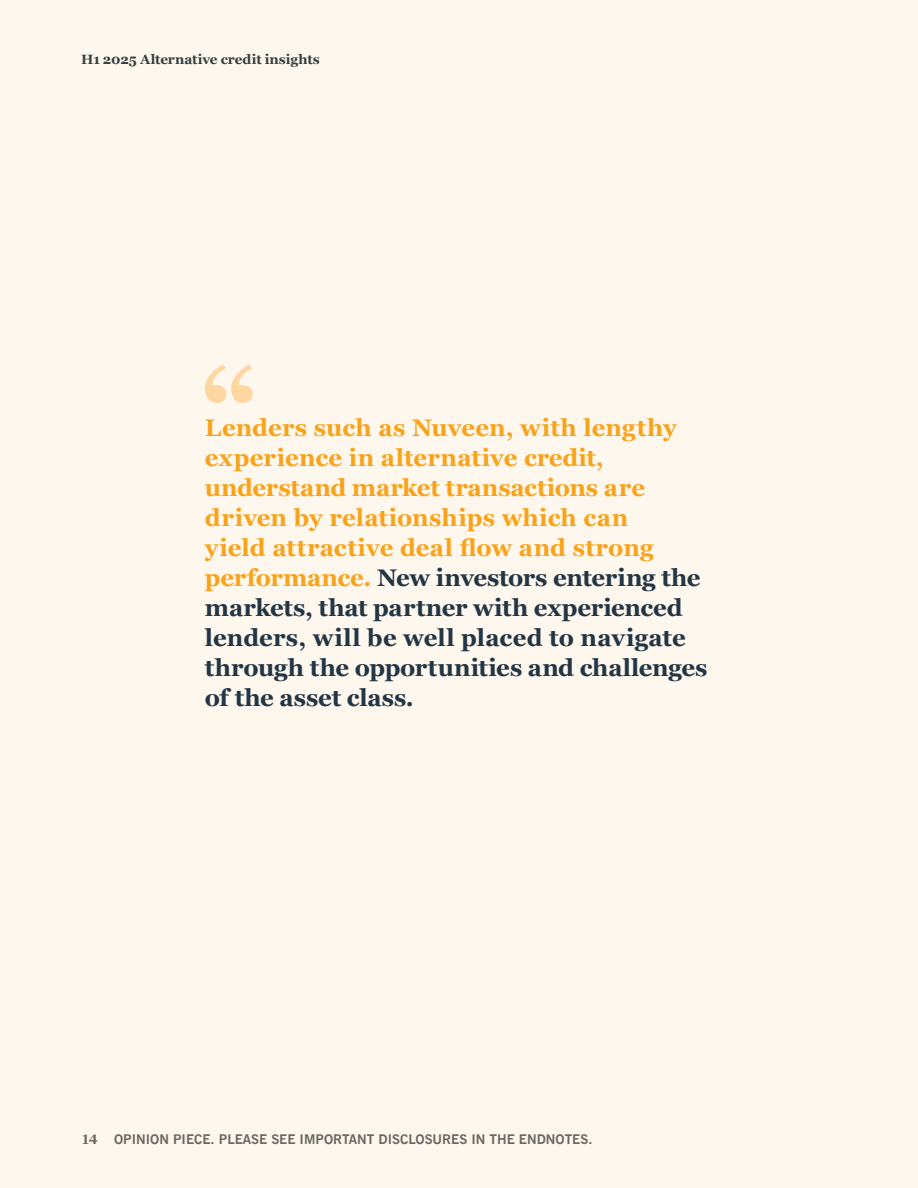
<style>
.page{position:relative;width:918px;height:1188px;background:#fef7ed}
.page>*{position:absolute;margin:0;border:0;box-sizing:border-box;transform-origin:0 0}
.t1{font:700 24px/30px "Georgia";color:#f9a31b}
.t2{font:700 13.5px "News Gothic BT";color:#5f6369}
.t3{font:700 13.5px "Georgia";letter-spacing:-.005em;color:#233645}
.s1{color:#233645}
.s2{font-family:"Georgia Pro"}
</style>
<div class="page">
<hr style="left:917px;top:0;width:1px;height:1188px;background:#f9a31b">
<svg style="left:205px;top:365px;width:48px;height:38px"></svg>
<p class="t3" style="left:81px;top:49px;width:240px">H1 2025 Alternative credit insights</p>
<p class="t1" style="left:205px;top:412px;width:504px">Lenders such as Nuveen, with lengthy experience in alternative credit, understand market transactions are driven by relationships which can<br>yield attractive deal flow and strong performance. <span class="s1">New investors entering the markets, that partner with experienced lenders, will be well placed to navigate through the opportunities and challenges of the asset class.</span></p>
<p class="t2" style="left:81px;top:1131px;width:513px"><span class="s2">14</span> OPINION PIECE. PLEASE SEE IMPORTANT DISCLOSURES IN THE ENDNOTES.</p>
</div>
